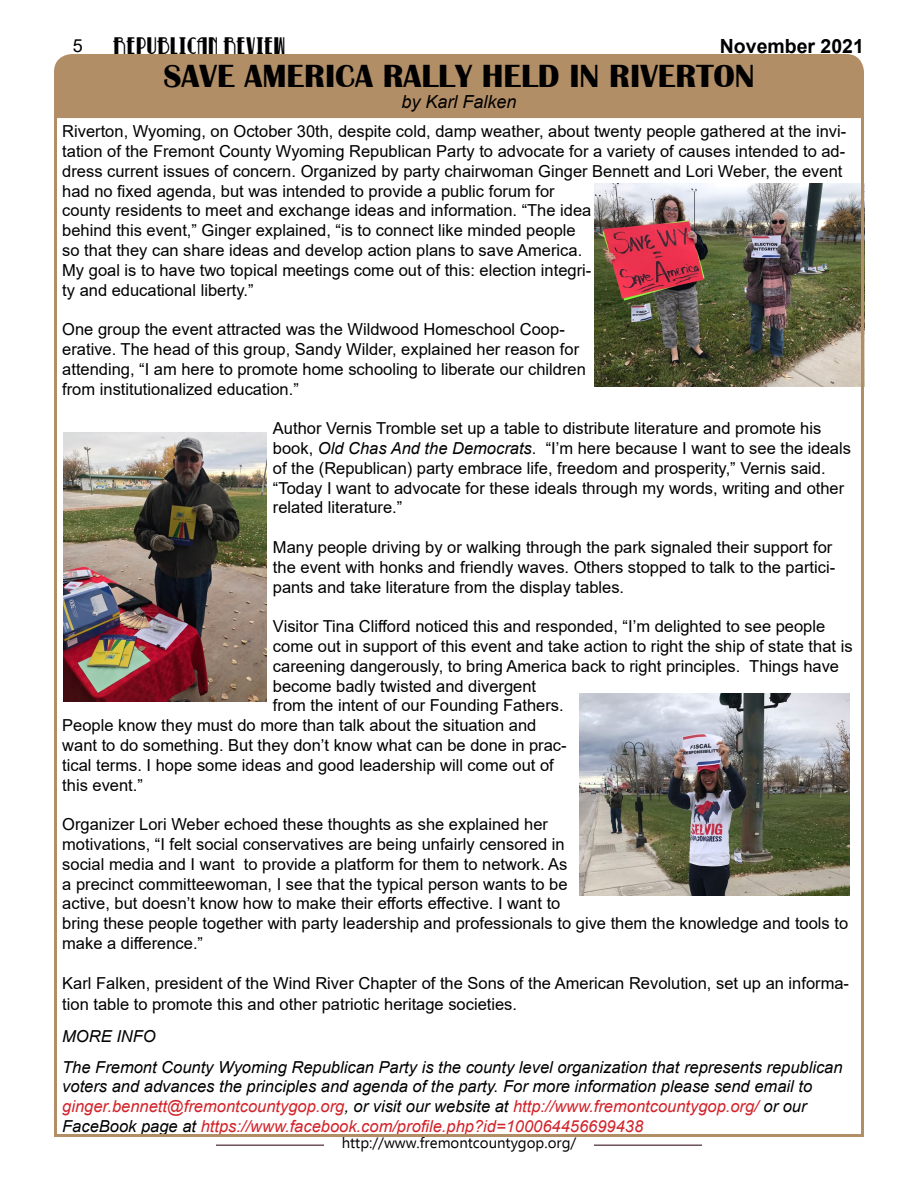
<style>
.page{position:relative;width:918px;height:1188px;background:#fff}
.page>*{position:absolute;margin:0;border:0;box-sizing:border-box;transform-origin:0 0}
.t1{font:700 33px "Britannic";color:#000}
.t2{font:21px "Betty Noir";color:#000}
.t3{font:700 19.5px "Arial";color:#000}
.t4{font:italic 18px "Arial";color:#000}
.t5{font:18px "Arial";color:#000}
.t6{font:16.5px/19.8px "Arial";color:#000}
.t7{font:italic 16.5px/19.8px "Arial";color:#000}
.t8{font:15px "Ebrima";color:#000}
.s1{font-style:italic}
.s2{color:#d2232a}
</style>
<div class="page">
<hr style="left:216px;top:1144px;width:108px;height:2px;background:#6d525b">
<hr style="left:594px;top:1144px;width:108px;height:2px;background:#6d525b">
<div style="left:54px;top:54px;width:810px;height:61px;background:#b28e67"></div>
<img style="left:594px;top:184px;width:266px;height:202px">
<img style="left:64px;top:432px;width:202px;height:270px">
<img style="left:580px;top:693px;width:270px;height:203px">
<p class="t5" style="left:73px;top:34px;width:12px">5</p>
<p class="t2" style="left:113px;top:36px;width:174px">REPUBLICAN REVIEW</p>
<p class="t3" style="left:720px;top:33px;width:146px">November 2021</p>
<h1 class="t1" style="left:164px;top:57px;width:593px">SAVE AMERICA RALLY HELD IN RIVERTON</h1>
<p class="t4" style="left:401px;top:90px;width:117px">by Karl Falken</p>
<p class="t6" style="left:62px;top:121px;width:786px">Riverton, Wyoming, on October 30th, despite cold, damp weather, about twenty people gathered at the invi&shy;tation of the Fremont County Wyoming Republican Party to advocate for a variety of causes intended to ad&shy;dress current issues of concern. Organized by party chairwoman Ginger Bennett and Lori Weber, the event had no fixed agenda, but was intended to provide a public forum for<br>county residents to meet and exchange ideas and information. “The idea<br>behind this event,” Ginger explained, “is to connect like minded people<br>so that they can share ideas and develop action plans to save America.<br>My goal is to have two topical meetings come out of this: election integri-<br>ty and educational liberty.”</p>
<p class="t6" style="left:62px;top:319px;width:525px">One group the event attracted was the Wildwood Homeschool Coop&shy;erative. The head of this group, Sandy Wilder, explained her reason for attending, “I am here to promote home schooling to liberate our children from institutionalized education.”</p>
<p class="t6" style="left:273px;top:418px;width:580px">Author Vernis Tromble set up a table to distribute literature and promote his book, <span class="s1">Old Chas And the Democrats</span>. “I’m here because I want to see the ideals of the (Republican) party embrace life, freedom and prosperity,” Vernis said. “Today I want to advocate for these ideals through my words, writing and other related literature.”</p>
<p class="t6" style="left:273px;top:537px;width:564px">Many people driving by or walking through the park signaled their support for the event with honks and friendly waves. Others stopped to talk to the partici&shy;pants and take literature from the display tables.</p>
<p class="t6" style="left:273px;top:616px;width:554px">Visitor Tina Clifford noticed this and responded, “I’m delighted to see people</p>
<p class="t6" style="left:273px;top:636px;width:581px">come out in support of this event and take action to right the ship of state that is</p>
<p class="t6" style="left:273px;top:656px;width:568px">careening dangerously, to bring America back to right principles. Things have</p>
<p class="t6" style="left:273px;top:676px;width:265px">become badly twisted and divergent</p>
<p class="t6" style="left:273px;top:696px;width:292px">from the intent of our Founding Fathers.</p>
<p class="t6" style="left:62px;top:715px;width:476px">People know they must do more than talk about the situation and</p>
<p class="t6" style="left:62px;top:735px;width:506px">want to do something. But they don’t know what can be done in prac-</p>
<p class="t6" style="left:62px;top:755px;width:493px">tical terms. I hope some ideas and good leadership will come out of</p>
<p class="t6" style="left:62px;top:775px;width:82px">this event.”</p>
<p class="t6" style="left:62px;top:814px;width:787px">Organizer Lori Weber echoed these thoughts as she explained her<br>motivations, “I felt social conservatives are being unfairly censored in<br>social media and I want to provide a platform for them to network. As<br>a precinct committeewoman, I see that the typical person wants to be<br>active, but doesn’t know how to make their efforts effective. I want to<br>bring these people together with party leadership and professionals to give them the knowledge and tools to make a difference.”</p>
<p class="t6" style="left:62px;top:972px;width:788px;line-height:21.6px">Karl Falken, president of the Wind River Chapter of the Sons of the American Revolution, set up an informa&shy;tion table to promote this and other patriotic heritage societies.</p>
<p class="t7" style="left:62px;top:1022px;width:782px;line-height:30.3px">MORE INFO<br>The Fremont County Wyoming Republican Party is the county level organization that represents republican</p>
<p class="t7" style="left:62px;top:1077px;width:751px">voters and advances the principles and agenda of the party. For more information please send email to <span class="s2">ginger.bennett@fremontcountygop.org</span>, or visit our website at <span class="s2">http://www.fremontcountygop.org/</span> or our<br>FaceBook page at <span class="s2">https://www.facebook.com/profile.php?id=100064456699438</span></p>
<p class="t8" style="left:342px;top:1132px;width:236px">http://www.fremontcountygop.org/</p>
</div>
